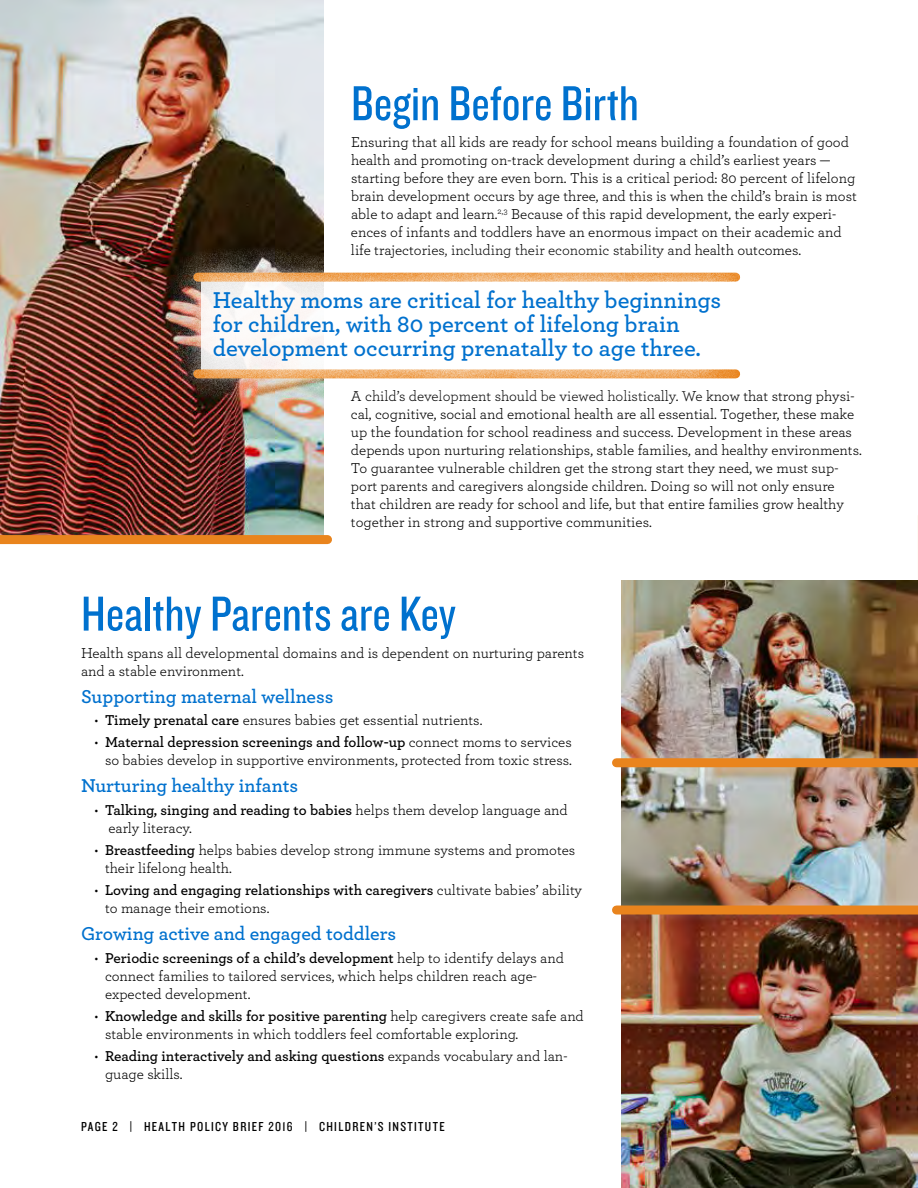
<style>
.page{position:relative;width:918px;height:1188px;background:#fff}
.page>*{position:absolute;margin:0;border:0;box-sizing:border-box;transform-origin:0 0}
.t1{font:51px "Knockout HTF29 Junior Liteweight";color:#0071ce}
.t2{font:600 24px/24px "Archer";color:#0071ce}
.t3{font:600 19.5px "Archer";color:#0071ce}
.t4{font:15px/18px "Archer";color:#000}
.t5{font:600 15px/18px "Archer";color:#000}
.t6{font:13.5px "Knockout HTF29 Junior Liteweight";letter-spacing:.1em;color:#000}
.s1{font-weight:600}
.s2{font-weight:400}
</style>
<div class="page">
<img style="left:0;top:0;width:324px;height:525px">
<hr style="left:917px;top:342px;width:1px;height:78px;background:#f9d4af">
<hr style="left:917px;top:417px;width:1px;height:97px;background:#ffe8c6">
<hr style="left:917px;top:515px;width:1px;height:97px;background:#fff0d4">
<div style="left:900px;top:407px;width:18px;height:23px;background:#fff"></div>
<div style="left:897px;top:502px;width:21px;height:23px;background:#fff"></div>
<div style="left:0;top:525px;width:341px;height:29px;background:#fff;opacity:.25"></div>
<div style="left:0;top:535px;width:328px;height:9px;background:#e9841d"></div>
<img style="left:621px;top:581px;width:297px;height:315px">
<img style="left:621px;top:924px;width:297px;height:264px">
<div style="left:168px;top:245px;width:598px;height:162px;background:#fff;opacity:.75"></div>
<div style="left:603px;top:896px;width:315px;height:28px;background:#fff;opacity:.25"></div>
<div style="left:616px;top:906px;width:302px;height:9px;background:#e9841d"></div>
<div style="left:603px;top:748px;width:315px;height:29px;background:#fff;opacity:.25"></div>
<div style="left:616px;top:758px;width:302px;height:9px;background:#e9841d"></div>
<hr style="left:917px;top:733px;width:1px;height:226px;background:#fff">
<h1 class="t1" style="left:351px;top:77px;width:289px">Begin Before Birth</h1>
<p class="t4" style="left:351px;top:133px;width:507px">Ensuring that all kids are ready for school means building a foundation of good health and promoting on-track development during a child’s earliest years — starting before they are even born. This is a critical period: 80 percent of lifelong brain development occurs by age three, and this is when the child’s brain is most able to adapt and learn.<sup>2,3</sup> Because of this rapid development, the early experi&shy;ences of infants and toddlers have an enormous impact on their academic and life trajectories, including their economic stability and health outcomes.</p>
<h2 class="t2" style="left:213px;top:287px;width:510px">Healthy moms are critical for healthy beginnings for children, with 80 percent of lifelong brain development occurring prenatally to age three.</h2>
<p class="t4" style="left:351px;top:387px;width:512px">A child’s development should be viewed holistically. We know that strong physi&shy;cal, cognitive, social and emotional health are all essential. Together, these make up the foundation for school readiness and success. Development in these areas depends upon nurturing relationships, stable families, and healthy environments.<br>To guarantee vulnerable children get the strong start they need, we must sup&shy;port parents and caregivers alongside children. Doing so will not only ensure that children are ready for school and life, but that entire families grow healthy together in strong and supportive communities.</p>
<h1 class="t1" style="left:81px;top:588px;width:377px">Healthy Parents are Key</h1>
<p class="t4" style="left:81px;top:643px;width:505px">Health spans all developmental domains and is dependent on nurturing parents and a stable environment.</p>
<h3 class="t3" style="left:81px;top:682px;width:254px">Supporting maternal wellness</h3>
<p class="t4" style="left:94px;top:710px;width:389px">• <span class="s1">Timely prenatal care</span> ensures babies get essential nutrients.</p>
<p class="t4" style="left:94px;top:733px;width:479px;text-align:right">• <span class="s1">Maternal depression screenings and follow-up</span> connect moms to services so babies develop in supportive environments, protected from toxic stress.</p>
<h3 class="t3" style="left:81px;top:771px;width:219px">Nurturing healthy infants</h3>
<p class="t4" style="left:108px;top:800px;width:461px;text-indent:-14px">• <span class="s1">Talking, singing and reading to babies</span> helps them develop language and early literacy.</p>
<p class="t4" style="left:105px;top:840px;width:472px;text-indent:-10px">• <span class="s1">Breastfeeding</span> helps babies develop strong immune systems and promotes their lifelong health.</p>
<p class="t4" style="left:105px;top:881px;width:479px;text-indent:-10px">• <span class="s1">Loving and engaging relationships with caregivers</span> cultivate babies’ ability to manage their emotions.</p>
<h3 class="t3" style="left:81px;top:919px;width:317px">Growing active and engaged toddlers</h3>
<p class="t4" style="left:105px;top:948px;width:460px;text-indent:-10px">• <span class="s1">Periodic screenings of a child’s development</span> help to identify delays and connect families to tailored services, which helps children reach age&shy;expected development.</p>
<p class="t4" style="left:105px;top:1006px;width:480px;text-indent:-10px">• <span class="s1">Knowledge and skills for positive parenting</span> help caregivers create safe and stable environments in which toddlers feel comfortable exploring.</p>
<p class="t5" style="left:105px;top:1046px;width:464px;text-indent:-10px"><span class="s2">•</span> Reading interactively and asking questions <span class="s2">expands vocabulary and lan&shy;guage skills.</span></p>
<p class="t6" style="left:81px;top:1120px;width:365px">PAGE 2 | HEALTH POLICY BRIEF 2016 | CHILDREN’S INSTITUTE</p>
</div>
